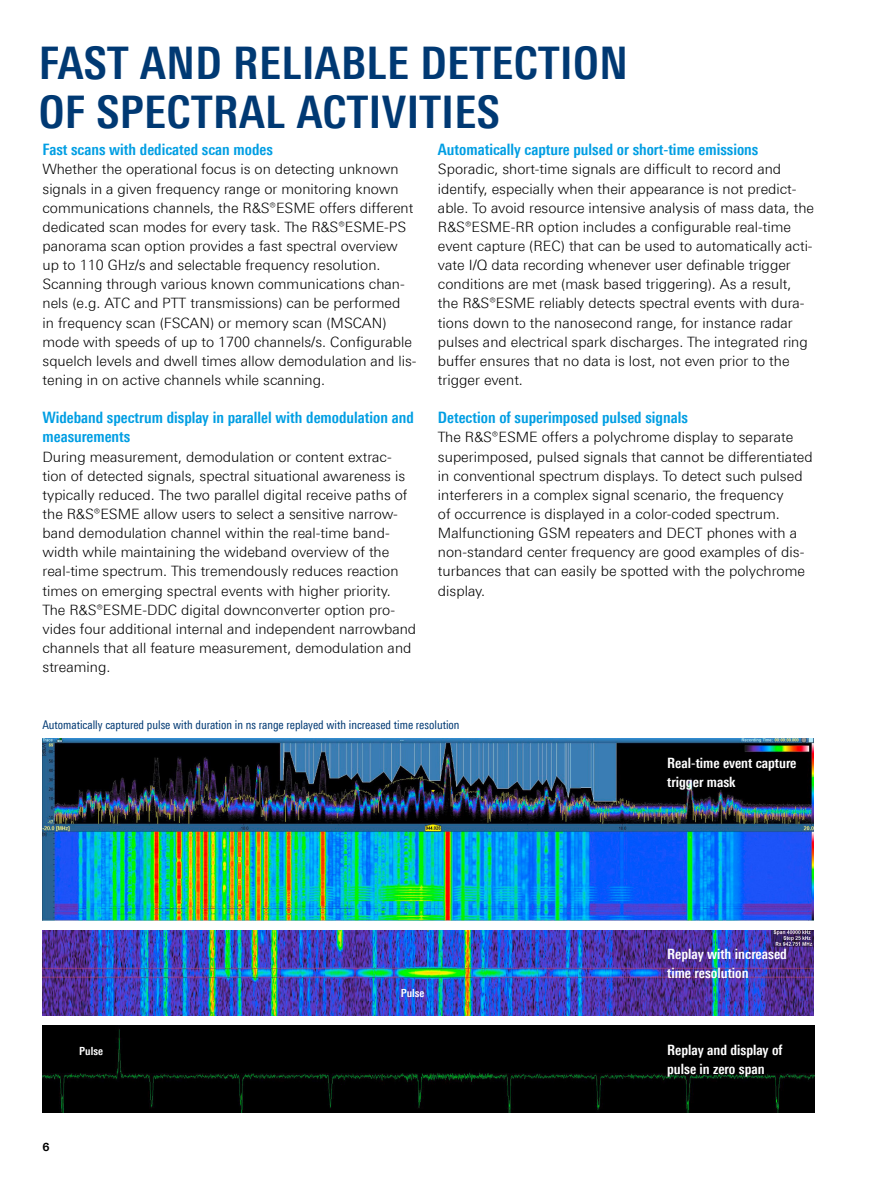
<style>
.page{position:relative;width:893px;height:1191px;background:#fff}
.page>*{position:absolute;margin:0;border:0;box-sizing:border-box;transform-origin:0 0}
.Seiten_Headline_30Pt_blau{font:700 condensed 45px/49.5px "Linotype Universfor RS";letter-spacing:.01em;color:#003973}
.Absatzfett_cyan{font:700 condensed 15.75px/19.2px "Linotype Universfor RS";color:#009ee3}
.Haupttext_ohne_Abstand{font:300 14.25px/19.2px "Linotype Universfor RS";color:#000}
.Grafiktext_fett_9_5_Pt_weiß{font:700 condensed 14.25px/19.2px "Linotype Universfor RS";color:#fff}
.Bildunterschrift{font:condensed 12px "Linotype Universfor RS";color:#003973}
.Grafiktext_fett_weiß{font:700 condensed 11.25px "Linotype Universfor RS";color:#fff}
.t1{font:700 11.25px "Linotype Universfor RS";color:#000}
</style>
<div class="page">
<img style="left:43px;top:739px;width:771px;height:181px">
<img style="left:43px;top:930px;width:771px;height:85px">
<img style="left:43px;top:1025px;width:771px;height:87px">
<p class="Seiten_Headline_30Pt_blau" style="left:39px;top:38px;width:591px">FAST AND RELIABLE DETECTION<br>OF SPECTRAL ACTIVITIES</p>
<p class="Absatzfett_cyan" style="left:438px;top:140px;width:322px">Automatically capture pulsed or short-time emissions</p>
<p class="Haupttext_ohne_Abstand" style="left:438px;top:160px;width:378px">Sporadic, short-time signals are difficult to record and identify, especially when their appearance is not predict&shy;able. To avoid resource intensive analysis of mass data, the R&amp;S®ESME-RR option includes a configurable real-time event capture (REC) that can be used to automatically acti&shy;vate I/Q data recording whenever user definable trigger conditions are met (mask based triggering). As a result, the R&amp;S®ESME reliably detects spectral events with dura&shy;tions down to the nanosecond range, for instance radar pulses and electrical spark discharges. The integrated ring buffer ensures that no data is lost, not even prior to the trigger event.</p>
<p class="Absatzfett_cyan" style="left:438px;top:408px;width:251px">Detection of superimposed pulsed signals</p>
<p class="Haupttext_ohne_Abstand" style="left:438px;top:427px;width:376px">The R&amp;S®ESME offers a polychrome display to separate superimposed, pulsed signals that cannot be differentiated in conventional spectrum displays. To detect such pulsed interferers in a complex signal scenario, the frequency<br>of occurrence is displayed in a color-coded spectrum.<br>Malfunctioning GSM repeaters and DECT phones with a non-standard center frequency are good examples of dis&shy;turbances that can easily be spotted with the polychrome display.</p>
<p class="Absatzfett_cyan" style="left:43px;top:140px;width:232px">Fast scans with dedicated scan modes</p>
<p class="Haupttext_ohne_Abstand" style="left:43px;top:160px;width:376px">Whether the operational focus is on detecting unknown signals in a given frequency range or monitoring known communications channels, the R&amp;S®ESME offers different dedicated scan modes for every task. The R&amp;S®ESME-PS panorama scan option provides a fast spectral overview up to 110 GHz/s and selectable frequency resolution.<br>Scanning through various known communications chan&shy;nels (e.g. ATC and PTT transmissions) can be performed<br>in frequency scan (FSCAN) or memory scan (MSCAN) mode with speeds of up to 1700 channels/s. Configurable squelch levels and dwell times allow demodulation and lis&shy;tening in on active channels while scanning.</p>
<p class="Absatzfett_cyan" style="left:43px;top:408px;width:373px">Wideband spectrum display in parallel with demodulation and measurements</p>
<p class="Haupttext_ohne_Abstand" style="left:43px;top:447px;width:375px">During measurement, demodulation or content extrac&shy;tion of detected signals, spectral situational awareness is typically reduced. The two parallel digital receive paths of the R&amp;S®ESME allow users to select a sensitive narrow&shy;band demodulation channel within the real-time band&shy;width while maintaining the wideband overview of the real-time spectrum. This tremendously reduces reaction times on emerging spectral events with higher priority.<br>The R&amp;S®ESME-DDC digital downconverter option pro&shy;vides four additional internal and independent narrowband channels that all feature measurement, demodulation and streaming.</p>
<p class="Bildunterschrift" style="left:43px;top:718px;width:419px">Automatically captured pulse with duration in ns range replayed with increased time resolution</p>
<p class="Grafiktext_fett_weiß" style="left:79px;top:1044px;width:25px">Pulse</p>
<p class="t1" style="left:43px;top:1139px;width:9px">6</p>
<p class="Grafiktext_fett_weiß" style="left:401px;top:986px;width:25px">Pulse</p>
<p class="Grafiktext_fett_9_5_Pt_weiß" style="left:667px;top:753px;width:131px">Real-time event capture trigger mask</p>
<p class="Grafiktext_fett_9_5_Pt_weiß" style="left:667px;top:944px;width:121px">Replay with increased time resolution</p>
<p class="Grafiktext_fett_9_5_Pt_weiß" style="left:667px;top:1040px;width:117px">Replay and display of pulse in zero span</p>
</div>
